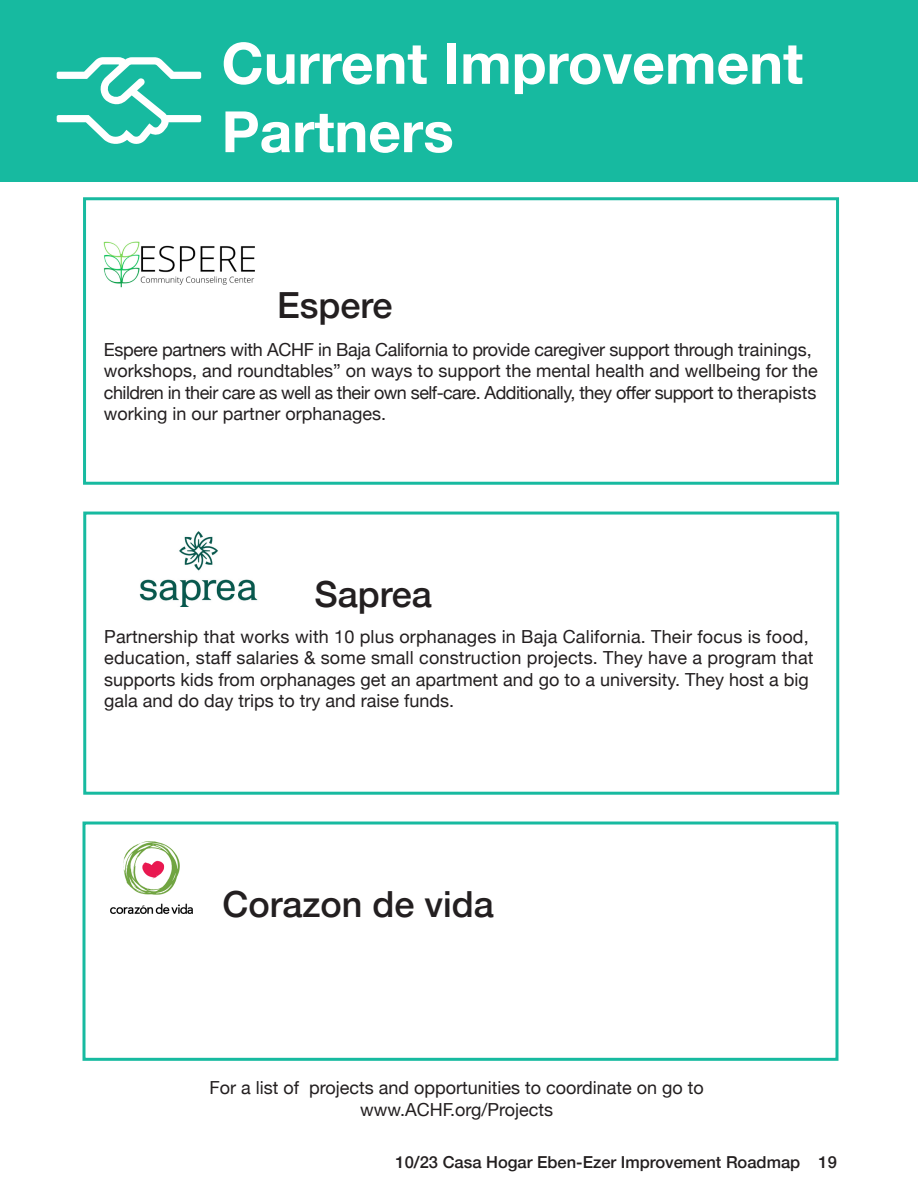
<style>
.page{position:relative;width:918px;height:1188px;background:#fff}
.page>*{position:absolute;margin:0;border:0;box-sizing:border-box;transform-origin:0 0}
.t1{font:700 57px/68.4px "Helvetica Neue";color:#fff}
.t2{font:500 36px "Helvetica Neue";color:#231f20}
.Body{font:18px/21.6px "Helvetica Neue";color:#231f20}
.Body-2{font:18px/21.6px "Helvetica Neue";letter-spacing:-.02em;color:#231f20}
.Numbering{font:500 16.5px "Helvetica Neue";color:#231f20}
</style>
<div class="page">
<div style="left:0;top:0;width:918px;height:182px;background:#17baa0"></div>
<svg style="left:57px;top:57px;width:144px;height:87px"></svg>
<div style="left:83px;top:197px;width:756px;height:288px;border:3px solid #17baa0"></div>
<div style="left:83px;top:512px;width:756px;height:283px;border:3px solid #17baa0"></div>
<div style="left:82px;top:822px;width:756px;height:239px;border:3px solid #17baa0"></div>
<img style="left:104px;top:241px;width:151px;height:47px">
<img style="left:111px;top:842px;width:82px;height:72px">
<img style="left:139px;top:531px;width:119px;height:76px">
<h1 class="t1" style="left:222px;top:31px;width:583px">Current Improvement<br>Partners</h1>
<h3 class="t2" style="left:277px;top:276px;width:117px">Espere</h3>
<p class="Body-2" style="left:104px;top:340px;width:715px">Espere partners with ACHF in Baja California to provide caregiver support through trainings, workshops, and roundtables” on ways to support the mental health and wellbeing for the children in their care as well as their own self-care. Additionally, they offer support to therapists working in our partner orphanages.</p>
<h3 class="t2" style="left:314px;top:565px;width:119px">Saprea</h3>
<p class="Body" style="left:104px;top:626px;width:711px">Partnership that works with 10 plus orphanages in Baja California. Their focus is food, education, staff salaries &amp; some small construction projects. They have a program that supports kids from orphanages get an apartment and go to a university. They host a big gala and do day trips to try and raise funds.</p>
<h3 class="t2" style="left:223px;top:875px;width:273px">Corazon de vida</h3>
<p class="Body" style="left:209px;top:1078px;width:496px;text-align:center">For a list of projects and opportunities to coordinate on go to www.ACHF.org/Projects</p>
<p class="Numbering" style="left:396px;top:1149px;width:443px">10/23 Casa Hogar Eben-Ezer Improvement Roadmap 19</p>
</div>
